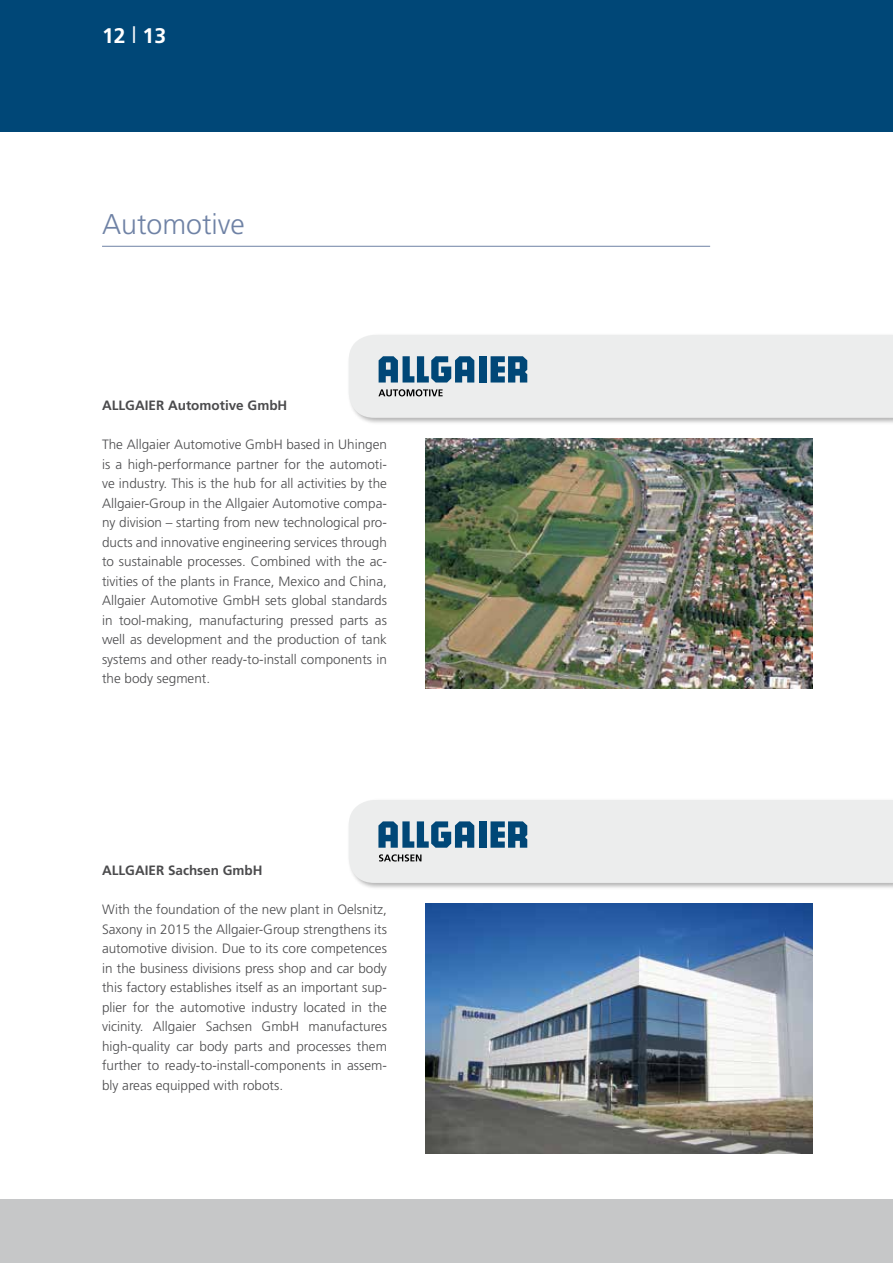
<style>
.page{position:relative;width:893px;height:1263px;background:#fff}
.page>*{position:absolute;margin:0;border:0;box-sizing:border-box;transform-origin:0 0}
.t1{font:300 28.5px "Frutiger";color:#6f82a5}
.t2{font:700 21.15px "Frutiger";color:#fff}
.t3{font:300 13.5px/19.5px "Frutiger";color:#4b4b4d;text-align:justify}
.t4{font:700 13.5px "Frutiger";color:#4b4b4d}
.s1{font-weight:300;font-size:24px}
</style>
<div class="page">
<div style="left:0;top:0;width:893px;height:132px;background:#004777"></div>
<div style="left:0;top:1199px;width:893px;height:64px;background:#c6c7c8"></div>
<hr style="left:102px;top:246px;width:608px;height:1px;background:#6f82a5">
<img style="left:425px;top:439px;width:387px;height:249px">
<div style="left:347px;top:333px;width:546px;height:92px;background:#000;opacity:.3"></div>
<div style="left:349px;top:335px;width:543px;height:83px;background:#eceded"></div>
<div style="left:479px;top:356px;width:7px;height:26px;background:#004777"></div>
<svg style="left:379px;top:356px;width:95px;height:26px;background:#507f9f"></svg>
<svg style="left:491px;top:356px;width:36px;height:26px"></svg>
<svg style="left:378px;top:389px;width:65px;height:7px"></svg>
<div style="left:347px;top:798px;width:546px;height:93px;background:#000;opacity:.3"></div>
<div style="left:349px;top:800px;width:543px;height:83px;background:#eceded"></div>
<hr style="left:892px;top:302px;width:1px;height:673px;background:#fff">
<div style="left:479px;top:821px;width:7px;height:27px;background:#004777"></div>
<svg style="left:378px;top:821px;width:96px;height:27px;background:#5381a0"></svg>
<svg style="left:490px;top:821px;width:37px;height:27px"></svg>
<svg style="left:379px;top:854px;width:42px;height:7px"></svg>
<img style="left:425px;top:904px;width:387px;height:249px">
<h2 class="t2" style="left:102px;top:24px;width:66px">12 <span class="s1">I</span> 13</h2>
<h1 class="t1" style="left:102px;top:208px;width:144px">Automotive</h1>
<p class="t4" style="left:102px;top:398px;width:187px">ALLGAIER Automotive GmbH</p>
<p class="t3" style="left:102px;top:435px;width:286px">The Allgaier Automotive GmbH based in Uhingen is a high-performance partner for the automoti&shy;ve industry. This is the hub for all activities by the Allgaier-Group in the Allgaier Automotive compa&shy;ny division – starting from new technological pro&shy;ducts and innovative engineering services through to sustainable processes. Combined with the ac&shy;tivities of the plants in France, Mexico and China, Allgaier Automotive GmbH sets global standards in tool-making, manufacturing pressed parts as well as development and the production of tank systems and other ready-to-install components in the body segment.</p>
<p class="t4" style="left:102px;top:863px;width:162px">ALLGAIER Sachsen GmbH</p>
<p class="t3" style="left:102px;top:900px;width:286px">With the foundation of the new plant in Oelsnitz, Saxony in 2015 the Allgaier-Group strengthens its automotive division. Due to its core competences in the business divisions press shop and car body this factory establishes itself as an important sup&shy;plier for the automotive industry located in the vicinity. Allgaier Sachsen GmbH manufactures high-quality car body parts and processes them further to ready-to-install-components in assem&shy;bly areas equipped with robots.</p>
</div>
